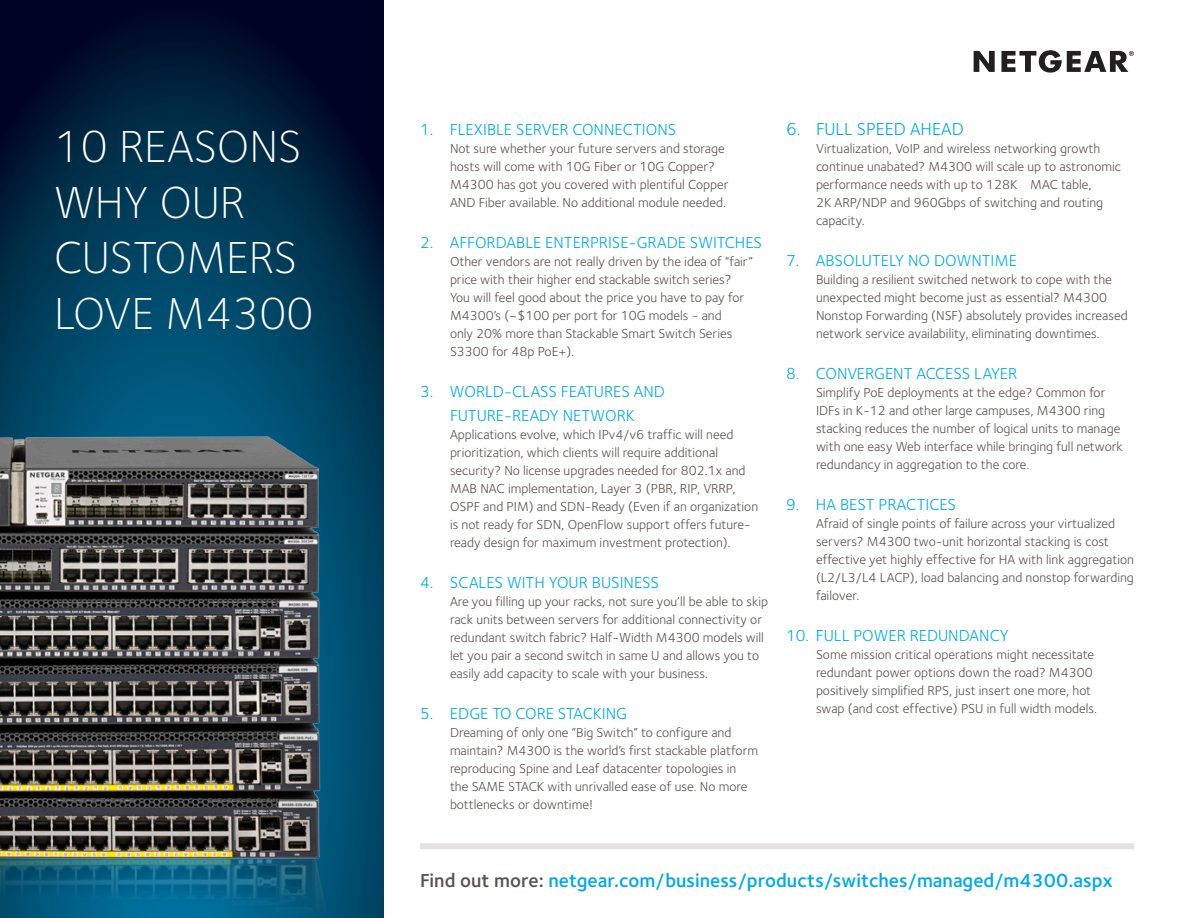
<style>
.page{position:relative;width:1188px;height:918px;background:#fff}
.page>*{position:absolute;margin:0;border:0;box-sizing:border-box;transform-origin:0 0}
.t1{font:300 46.5px/55.5px "Foundry Sterling";color:#fff}
.t2{font:600 19.5px "Foundry Sterling";color:#00abe7}
.t3{font:18px "Foundry Sterling";color:#00abe7}
.t4{font:16.5px/24px "Foundry Sterling";color:#00abe7;text-align:center}
.t5{font:13.5px/18px "Foundry Sterling";color:#5d514e}
.s1{color:#5d514e}
</style>
<div class="page">
<div style="left:420px;top:843px;width:714px;height:6px;background:#e4e1df"></div>
<svg style="left:0;top:0;width:384px;height:407px;background:#002c49"></svg>
<img style="left:0;top:407px;width:384px;height:392px">
<img style="left:0;top:799px;width:384px;height:119px">
<svg style="left:1002px;top:50px;width:132px;height:23px"></svg>
<svg style="left:974px;top:51px;width:21px;height:21px"></svg>
<h1 class="t1" style="left:54px;top:119px;width:261px">10 REASONS<br>WHY OUR<br>CUSTOMERS<br>LOVE M4300</h1>
<p class="t4" style="left:420px;top:118px;width:258px">1. FLEXIBLE SERVER CONNECTIONS</p>
<p class="t5" style="left:450px;top:140px;width:280px">Not sure whether your future servers and storage hosts will come with 10G Fiber or 10G Copper?<br>M4300 has got you covered with plentiful Copper AND Fiber available. No additional module needed.</p>
<p class="t4" style="left:420px;top:231px;width:344px">2. AFFORDABLE ENTERPRISE-GRADE SWITCHES</p>
<p class="t5" style="left:450px;top:253px;width:304px">Other vendors are not really driven by the idea of “fair” price with their higher end stackable switch series?<br>You will feel good about the price you have to pay for M4300’s (~$100 per port for 10G models - and<br>only 20% more than Stackable Smart Switch Series S3300 for 48p PoE+).</p>
<p class="t4" style="left:420px;top:380px;width:247px">3. WORLD-CLASS FEATURES AND<br>FUTURE-READY NETWORK</p>
<p class="t5" style="left:450px;top:426px;width:310px">Applications evolve, which IPv4/v6 traffic will need prioritization, which clients will require additional security? No license upgrades needed for 802.1x and MAB NAC implementation, Layer 3 (PBR, RIP, VRRP, OSPF and PIM) and SDN-Ready (Even if an organization is not ready for SDN, OpenFlow support offers future&shy;ready design for maximum investment protection).</p>
<p class="t4" style="left:420px;top:571px;width:241px">4. SCALES WITH YOUR BUSINESS</p>
<p class="t5" style="left:450px;top:593px;width:320px">Are you filling up your racks, not sure you’ll be able to skip rack units between servers for additional connectivity or redundant switch fabric? Half-Width M4300 models will let you pair a second switch in same U and allows you to easily add capacity to scale with your business.</p>
<p class="t4" style="left:420px;top:702px;width:209px">5. EDGE TO CORE STACKING</p>
<p class="t5" style="left:450px;top:724px;width:310px">Dreaming of only one “Big Switch” to configure and maintain? M4300 is the world’s first stackable platform reproducing Spine and Leaf datacenter topologies in<br>the SAME STACK with unrivalled ease of use. No more bottlenecks or downtime!</p>
<h3 class="t3" style="left:786px;top:119px;width:179px">6. FULL SPEED AHEAD</h3>
<p class="t5" style="left:816px;top:140px;width:307px">Virtualization, VoIP and wireless networking growth continue unabated? M4300 will scale up to astronomic performance needs with up to 128K MAC table,<br>2K ARP/NDP and 960Gbps of switching and routing capacity.</p>
<p class="t4" style="left:786px;top:249px;width:233px">7. ABSOLUTELY NO DOWNTIME</p>
<p class="t5" style="left:816px;top:271px;width:313px">Building a resilient switched network to cope with the unexpected might become just as essential? M4300<br>Nonstop Forwarding (NSF) absolutely provides increased network service availability, eliminating downtimes.</p>
<p class="t4" style="left:786px;top:362px;width:233px">8. CONVERGENT ACCESS LAYER</p>
<p class="t5" style="left:816px;top:384px;width:308px">Simplify PoE deployments at the edge? Common for IDFs in K-12 and other large campuses, M4300 ring stacking reduces the number of logical units to manage with one easy Web interface while bringing full network redundancy in aggregation to the core.</p>
<p class="t4" style="left:786px;top:493px;width:172px">9. HA BEST PRACTICES</p>
<p class="t5" style="left:816px;top:515px;width:320px">Afraid of single points of failure across your virtualized servers? M4300 two-unit horizontal stacking is cost effective yet highly effective for HA with link aggregation (L2/L3/L4 LACP), load balancing and nonstop forwarding failover.</p>
<p class="t4" style="left:786px;top:624px;width:224px">10. FULL POWER REDUNDANCY</p>
<p class="t5" style="left:816px;top:646px;width:283px">Some mission critical operations might necessitate redundant power options down the road? M4300 positively simplified RPS, just insert one more, hot swap (and cost effective) PSU in full width models.</p>
<p class="t2" style="left:420px;top:869px;width:694px"><span class="s1">Find out more:</span> netgear.com/business/products/switches/managed/m4300.aspx</p>
</div>
